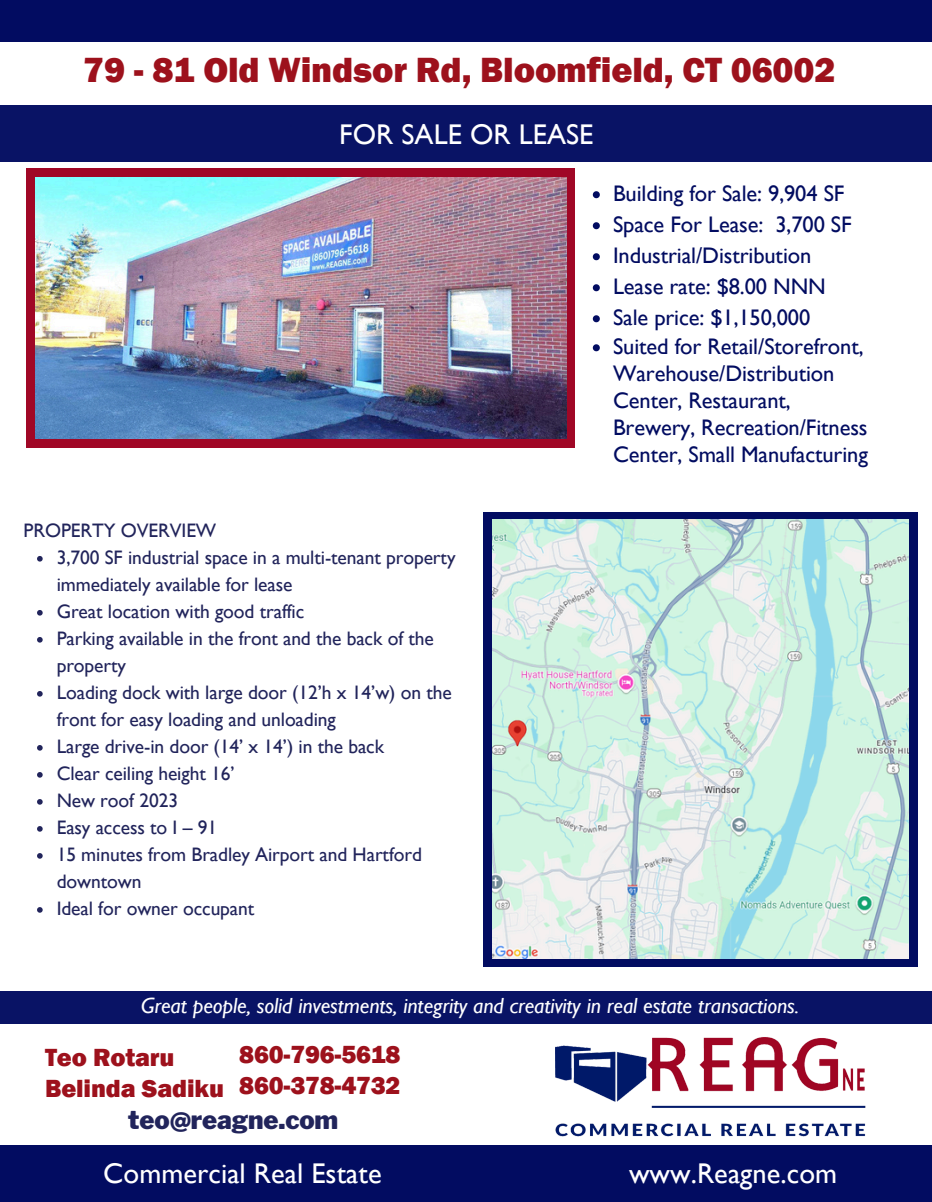
<style>
.page{position:relative;width:932px;height:1202px;background:#fff}
.page>*{position:absolute;margin:0;border:0;box-sizing:border-box;transform-origin:0 0}
.t1{font:800 36px "Franklin Gothic";letter-spacing:-.005em;color:#9d111c}
.t2{font:28.5px "Gill Sans";color:#fff}
.t3{font:800 25.5px/31.5px "Franklin Gothic";letter-spacing:-.005em;color:#9d111c}
.t4{font:900 25.5px "Libre Franklin";letter-spacing:-.005em;color:#21245b}
.t5{font:22.5px/27px "Gill Sans";letter-spacing:-.005em;color:#020c61}
.t6{font:italic 21.9px "Gill Sans";letter-spacing:-.005em;color:#fff}
.t7{font:19.5px/27px "Gill Sans";letter-spacing:-.005em;color:#21245b}
</style>
<div class="page">
<div style="left:0;top:991px;width:932px;height:33px;background:#091365"></div>
<img style="left:555px;top:1037px;width:311px;height:100px">
<div style="left:0;top:105px;width:932px;height:57px;background:#091365"></div>
<div style="left:0;top:1145px;width:932px;height:56px;background:#020c61"></div>
<div style="left:0;top:0;width:932px;height:42px;background:#020c61"></div>
<div style="left:26px;top:168px;width:548px;height:280px;background:#a00726"></div>
<div style="left:483px;top:512px;width:435px;height:454px;background:#020c61"></div>
<img style="left:492px;top:520px;width:416px;height:438px">
<img style="left:35px;top:177px;width:531px;height:261px">
<svg style="left:37px;top:556px;width:6px;height:5px"></svg>
<svg style="left:37px;top:610px;width:6px;height:5px"></svg>
<svg style="left:37px;top:637px;width:6px;height:5px"></svg>
<svg style="left:37px;top:691px;width:6px;height:5px"></svg>
<svg style="left:37px;top:745px;width:6px;height:5px"></svg>
<svg style="left:37px;top:772px;width:6px;height:5px"></svg>
<svg style="left:37px;top:799px;width:6px;height:5px"></svg>
<svg style="left:37px;top:826px;width:6px;height:5px"></svg>
<svg style="left:37px;top:853px;width:6px;height:5px"></svg>
<svg style="left:37px;top:907px;width:6px;height:5px"></svg>
<svg style="left:593px;top:191px;width:7px;height:7px"></svg>
<svg style="left:593px;top:222px;width:7px;height:7px"></svg>
<svg style="left:593px;top:253px;width:7px;height:7px"></svg>
<svg style="left:593px;top:284px;width:7px;height:7px"></svg>
<svg style="left:593px;top:315px;width:7px;height:7px"></svg>
<svg style="left:593px;top:344px;width:7px;height:7px"></svg>
<h1 class="t1" style="left:83px;top:49px;width:754px">79 - 81 Old Windsor Rd, Bloomfield, CT 06002</h1>
<h2 class="t2" style="left:339px;top:117px;width:256px">FOR SALE OR LEASE</h2>
<p class="t7" style="left:24px;top:516px;width:194px">PROPERTY OVERVIEW</p>
<p class="t7" style="left:57px;top:543px;width:400px">3,700 SF industrial space in a multi-tenant property immediately available for lease</p>
<p class="t7" style="left:57px;top:597px;width:249px">Great location with good traffic</p>
<p class="t7" style="left:57px;top:624px;width:378px">Parking available in the front and the back of the property</p>
<p class="t7" style="left:57px;top:678px;width:396px">Loading dock with large door (12’h x 14’w) on the front for easy loading and unloading</p>
<p class="t7" style="left:57px;top:732px;width:329px">Large drive-in door (14’ x 14’) in the back</p>
<p class="t7" style="left:57px;top:759px;width:179px">Clear ceiling height 16’</p>
<p class="t7" style="left:57px;top:786px;width:123px">New roof 2023</p>
<p class="t7" style="left:57px;top:813px;width:162px">Easy access to I – 91</p>
<p class="t7" style="left:57px;top:840px;width:367px">15 minutes from Bradley Airport and Hartford downtown</p>
<p class="t7" style="left:57px;top:894px;width:199px">Ideal for owner occupant</p>
<p class="t5" style="left:613px;top:180px;width:233px">Building for Sale: 9,904 SF</p>
<p class="t5" style="left:613px;top:211px;width:240px">Space For Lease: 3,700 SF</p>
<p class="t5" style="left:613px;top:242px;width:200px">Industrial/Distribution</p>
<p class="t5" style="left:613px;top:273px;width:214px">Lease rate: $8.00 NNN</p>
<h6 class="t5" style="left:613px;top:304px;width:199px">Sale price: $1,150,000</h6>
<h5 class="t5" style="left:613px;top:333px;width:256px">Suited for Retail/Storefront,<br>Warehouse/Distribution<br>Center, Restaurant,<br>Brewery, Recreation/Fitness<br>Center, Small Manufacturing</h5>
<p class="t6" style="left:141px;top:992px;width:659px">Great people, solid investments, integrity and creativity in real estate transactions.</p>
<p class="t3" style="left:45px;top:1040px;width:180px">Teo Rotaru<br>Belinda Sadiku</p>
<p class="t3" style="left:239px;top:1038px;width:163px">860-796-5618<br>860-378-4732</p>
<p class="t4" style="left:128px;top:1104px;width:212px">teo@reagne.com</p>
<h5 class="t2" style="left:103px;top:1157px;width:280px">Commercial Real Estate</h5>
<h5 class="t2" style="left:629px;top:1157px;width:209px">www.Reagne.com</h5>
</div>
